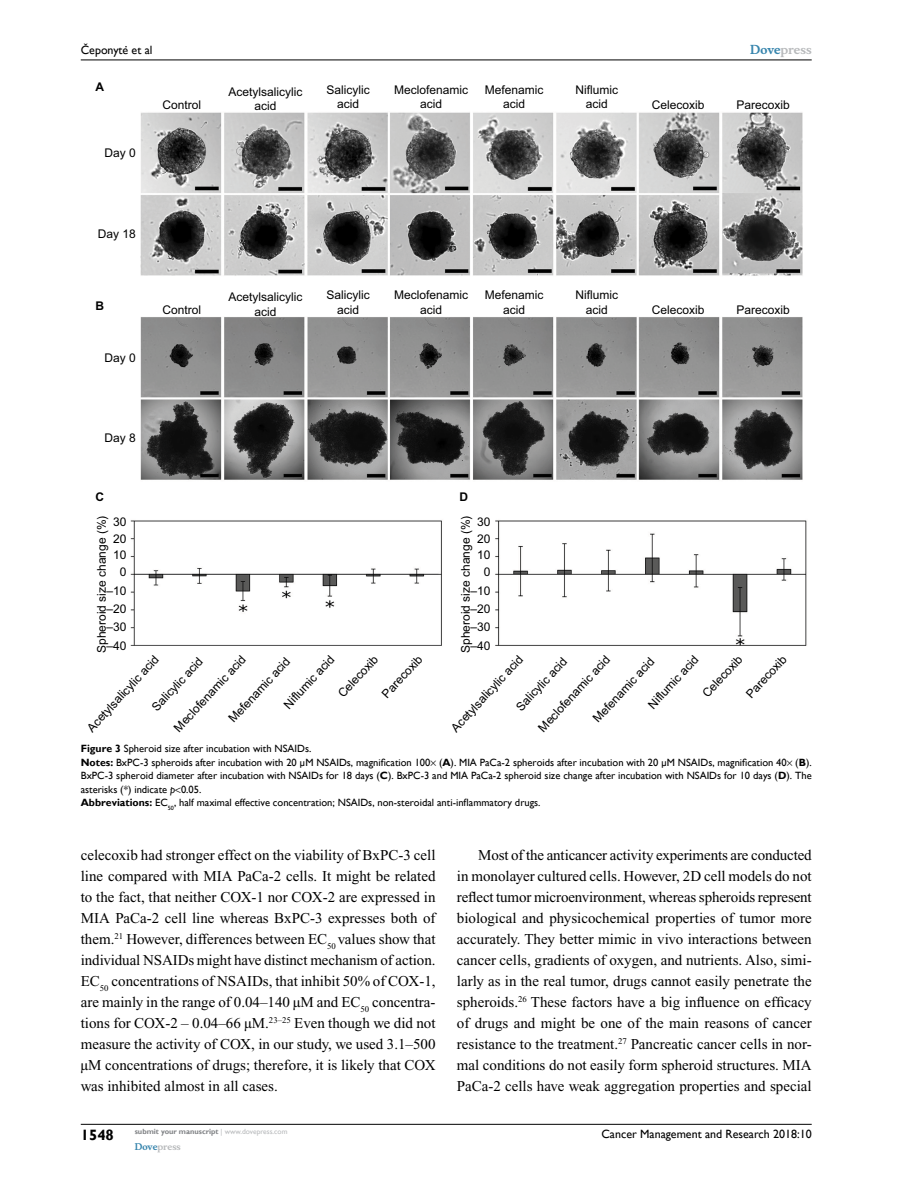
<style>
.page{position:relative;width:918px;height:1188px;background:#fff}
.page>*{position:absolute;margin:0;border:0;box-sizing:border-box;transform-origin:0 0}
.t1{font:15px/21px "Times New Roman";color:#000;text-align:justify}
.t2{font:700 15px "Gill Sans";color:#000}
.t3{font:12px/14.4px "Arial";color:#000;text-align:center}
.t4{font:12px "Gill Sans";color:#000}
.t5{font:700 12px "Musee";color:#b8babc}
.t6{font:700 12px "Arial";color:#000}
.t7{font:10.5px/13.5px "Gill Sans";color:#000}
.t8{font:700 9px "Musee";color:#b8babc}
.t9{font:700 7.5px "Gill Sans";color:#808285}
.s1{color:#3785ad}
.s2{font-weight:700}
.s3{font-style:italic}
.s4{font-weight:400;color:#b8babc}
</style>
<div class="page">
<hr style="left:81px;top:1124px;width:731px;height:1px;background:#000">
<hr style="left:81px;top:60px;width:731px;height:1px;background:#000">
<img style="left:131px;top:112px;width:676px;height:534px">
<p class="t4" style="left:81px;top:43px;width:73px">Čeponyte˙ et al</p>
<p class="t6" style="left:96px;top:78px;width:10px">A</p>
<p class="t3" style="left:162px;top:97px;width:40px">Control</p>
<p class="t3" style="left:105px;top:145px;width:33px">Day 0</p>
<p class="t3" style="left:98px;top:227px;width:40px">Day 18</p>
<p class="t6" style="left:96px;top:297px;width:10px">B</p>
<p class="t3" style="left:105px;top:350px;width:33px">Day 0</p>
<p class="t3" style="left:162px;top:303px;width:40px">Control</p>
<p class="t3" style="left:105px;top:431px;width:33px">Day 8</p>
<p class="t3" style="left:229px;top:84px;width:76px">Acetylsalicylic acid</p>
<p class="t3" style="left:327px;top:82px;width:45px">Salicylic acid</p>
<p class="t3" style="left:394px;top:82px;width:76px">Meclofenamic acid</p>
<p class="t3" style="left:485px;top:82px;width:60px">Mefenamic acid</p>
<p class="t3" style="left:576px;top:82px;width:44px">Niflumic acid</p>
<p class="t3" style="left:229px;top:290px;width:76px">Acetylsalicylic acid</p>
<p class="t3" style="left:327px;top:288px;width:45px">Salicylic acid</p>
<p class="t3" style="left:394px;top:288px;width:76px">Meclofenamic acid</p>
<p class="t3" style="left:485px;top:288px;width:60px">Mefenamic acid</p>
<p class="t3" style="left:576px;top:288px;width:44px">Niflumic acid</p>
<p class="t6" style="left:96px;top:488px;width:10px">C</p>
<p class="t6" style="left:459px;top:488px;width:10px">D</p>
<p class="t5" style="left:750px;top:43px;width:63px"><span class="s1">Dove</span>press</p>
<p class="t3" style="left:652px;top:97px;width:54px">Celecoxib</p>
<p class="t3" style="left:737px;top:97px;width:55px">Parecoxib</p>
<p class="t3" style="left:652px;top:303px;width:54px">Celecoxib</p>
<p class="t3" style="left:737px;top:303px;width:55px">Parecoxib</p>
<p class="t3" style="left:94px;top:653px;width:139px;rotate:-90deg">Spheroid size change (%)</p>
<p class="t3" style="left:113px;top:514px;width:15px">30</p>
<p class="t3" style="left:113px;top:531px;width:15px">20</p>
<p class="t3" style="left:113px;top:548px;width:15px">10</p>
<p class="t3" style="left:120px;top:565px;width:8px">0</p>
<p class="t3" style="left:107px;top:583px;width:22px">–10</p>
<p class="t3" style="left:107px;top:601px;width:22px">–20</p>
<p class="t3" style="left:107px;top:620px;width:22px">–30</p>
<p class="t3" style="left:107px;top:638px;width:22px">–40</p>
<p class="t3" style="left:84px;top:725px;width:101px;rotate:-47deg">Acetylsalicylic acid</p>
<p class="t3" style="left:281px;top:702px;width:70px;rotate:-47deg">Niflumic acid</p>
<p class="t3" style="left:335px;top:691px;width:54px;rotate:-47deg">Celecoxib</p>
<p class="t3" style="left:379px;top:691px;width:55px;rotate:-47deg">Parecoxib</p>
<p class="t3" style="left:171px;top:725px;width:101px;rotate:-47deg">Meclofenamic acid</p>
<p class="t3" style="left:225px;top:715px;width:86px;rotate:-47deg">Mefenamic acid</p>
<p class="t3" style="left:149px;top:704px;width:70px;rotate:-47deg">Salicylic acid</p>
<p class="t3" style="left:458px;top:653px;width:139px;rotate:-90deg">Spheroid size change (%)</p>
<p class="t3" style="left:477px;top:514px;width:15px">30</p>
<p class="t3" style="left:477px;top:531px;width:15px">20</p>
<p class="t3" style="left:477px;top:548px;width:15px">10</p>
<p class="t3" style="left:484px;top:565px;width:8px">0</p>
<p class="t3" style="left:470px;top:583px;width:22px">–10</p>
<p class="t3" style="left:470px;top:601px;width:22px">–20</p>
<p class="t3" style="left:470px;top:620px;width:22px">–30</p>
<p class="t3" style="left:470px;top:638px;width:22px">–40</p>
<p class="t3" style="left:448px;top:725px;width:101px;rotate:-47deg">Acetylsalicylic acid</p>
<p class="t3" style="left:645px;top:702px;width:70px;rotate:-47deg">Niflumic acid</p>
<p class="t3" style="left:699px;top:691px;width:54px;rotate:-47deg">Celecoxib</p>
<p class="t3" style="left:743px;top:691px;width:55px;rotate:-47deg">Parecoxib</p>
<p class="t3" style="left:535px;top:725px;width:101px;rotate:-47deg">Meclofenamic acid</p>
<p class="t3" style="left:590px;top:715px;width:86px;rotate:-47deg">Mefenamic acid</p>
<p class="t3" style="left:513px;top:704px;width:70px;rotate:-47deg">Salicylic acid</p>
<p class="t7" style="left:81px;top:742px;width:732px"><span class="s2">Figure 3</span> Spheroid size after incubation with NSAIDs.<br><span class="s2">Notes:</span> BxPC-3 spheroids after incubation with 20 µ M NSAIDs, magnification 100 (<span class="s2">A</span>). MIA PaCa-2 spheroids after incubation with 20 µ M NSAIDs, magnification 40 (<span class="s2">B</span>).<br>BxPC-3 spheroid diameter after incubation with NSAIDs for 18 days (<span class="s2">C</span>). BxPC-3 and MIA PaCa-2 spheroid size change after incubation with NSAIDs for 10 days (<span class="s2">D</span>). The asterisks (*) indicate <span class="s3">p</span> 0.05.<br><span class="s2">Abbreviations:</span> EC<sub>50</sub>, half maximal effective concentration; NSAIDs, non-steroidal anti-inflammatory drugs.</p>
<p class="t1" style="left:81px;top:844px;width:356px">celecoxib had stronger effect on the viability of BxPC-3 cell line compared with MIA PaCa-2 cells. It might be related to the fact, that neither COX-1 nor COX-2 are expressed in MIA PaCa-2 cell line whereas BxPC-3 expresses both of them.<sup>21</sup> However, differences between EC<sub>50</sub> values show that individual NSAIDs might have distinct mechanism of action.<br>EC<sub>50</sub> concentrations of NSAIDs, that inhibit 50% of COX-1, are mainly in the range of 0.04–140 µM and EC<sub>50</sub> concentra&shy;tions for COX-2 – 0.04–66 µM.<sup>23–25</sup> Even though we did not measure the activity of COX, in our study, we used 3.1–500 µM concentrations of drugs; therefore, it is likely that COX was inhibited almost in all cases.</p>
<p class="t1" style="left:457px;top:844px;width:356px;text-indent:21px">Most of the anticancer activity experiments are conducted in monolayer cultured cells. However, 2D cell models do not reflect tumor microenvironment, whereas spheroids represent biological and physicochemical properties of tumor more accurately. They better mimic in vivo interactions between cancer cells, gradients of oxygen, and nutrients. Also, simi&shy;larly as in the real tumor, drugs cannot easily penetrate the spheroids.<sup>26</sup> These factors have a big influence on efficacy of drugs and might be one of the main reasons of cancer resistance to the treatment.<sup>27</sup> Pancreatic cancer cells in nor&shy;mal conditions do not easily form spheroid structures. MIA PaCa-2 cells have weak aggregation properties and special</p>
<p class="t2" style="left:81px;top:1126px;width:35px">1548</p>
<p class="t9" style="left:135px;top:1127px;width:154px">submit your manuscript <span class="s4">| www.dovepress.com</span></p>
<p class="t8" style="left:135px;top:1141px;width:48px"><span class="s1">Dove</span>press</p>
<p class="t4" style="left:601px;top:1127px;width:212px">Cancer Management and Research 2018:10</p>
</div>
